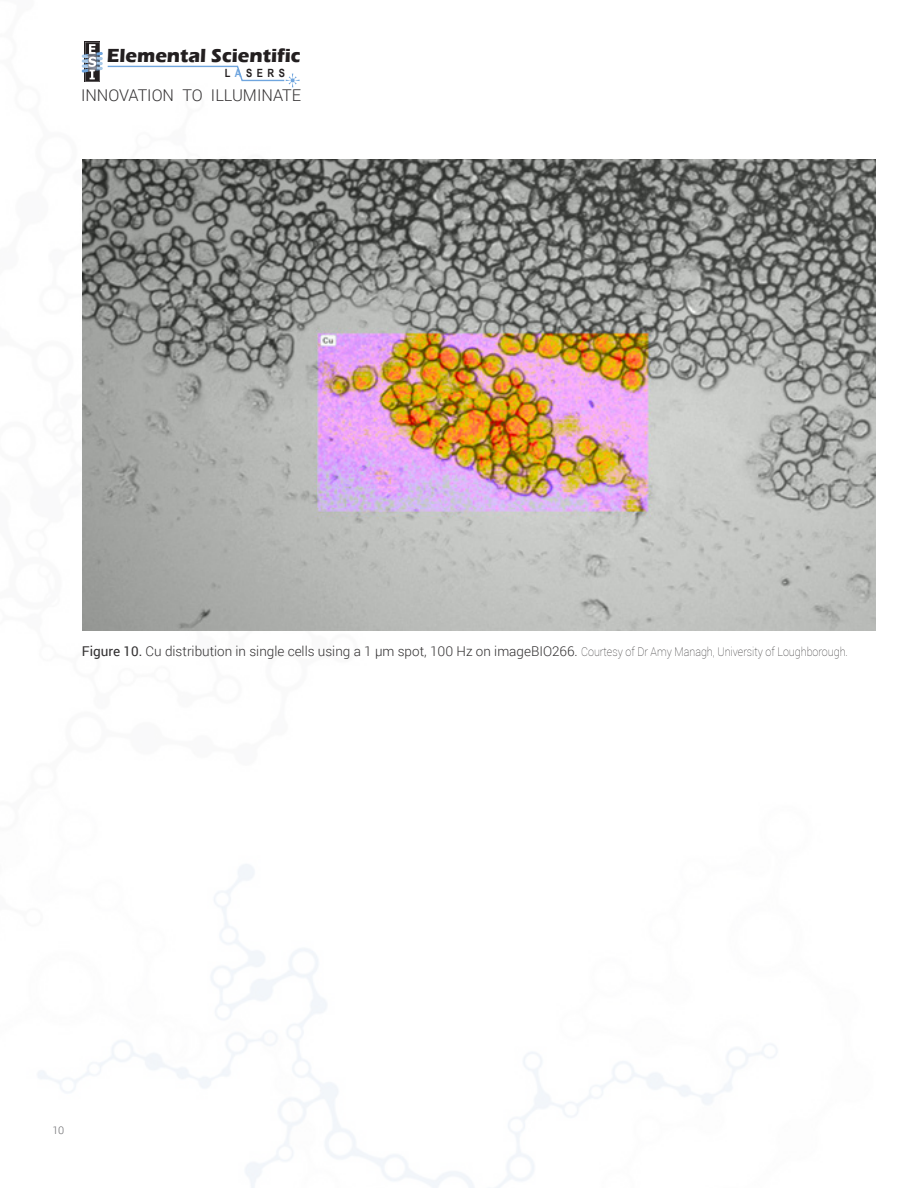
<style>
.page{position:relative;width:918px;height:1188px;background:#fff}
.page>*{position:absolute;margin:0;border:0;box-sizing:border-box;transform-origin:0 0}
.t1{font:700 19.5px "Eras ITC";color:#231f20}
.t2{font:300 16.2px "Roboto";color:#312f30}
.Body_Copy{font:300 13.5px "Roboto";color:#312f30}
.t3{font:700 11.4px "Arial Narrow";letter-spacing:.4em;color:#231f20}
.t4{font:300 10.5px "Roboto";color:#636366}
.s1{color:#6fa5de}
.s2{font-weight:400}
.s3{font-weight:100;font-size:12px}
</style>
<div class="page">
<img style="left:38px;top:41px;width:838px;height:1147px">
<div style="left:85px;top:41px;width:15px;height:41px;background:#231f20"></div>
<svg style="left:81px;top:42px;width:219px;height:45px"></svg>
<img style="left:83px;top:160px;width:793px;height:471px">
<h1 class="t1" style="left:107px;top:45px;width:196px">Elemental Scientific</h1>
<p class="t3" style="left:225px;top:64px;width:62px">L<span class="s1">A</span>SERS</p>
<p class="t2" style="left:81px;top:84px;width:222px">INNOVATION TO ILLUMINATE</p>
<p class="Body_Copy" style="left:82px;top:642px;width:768px"><span class="s2">Figure 10.</span> Cu distribution in single cells using a 1 µm spot, 100 Hz on imageBIO266. <span class="s3">Courtesy of Dr Amy Managh, University of Loughborough.</span></p>
<p class="t4" style="left:52px;top:1123px;width:13px">10</p>
</div>
